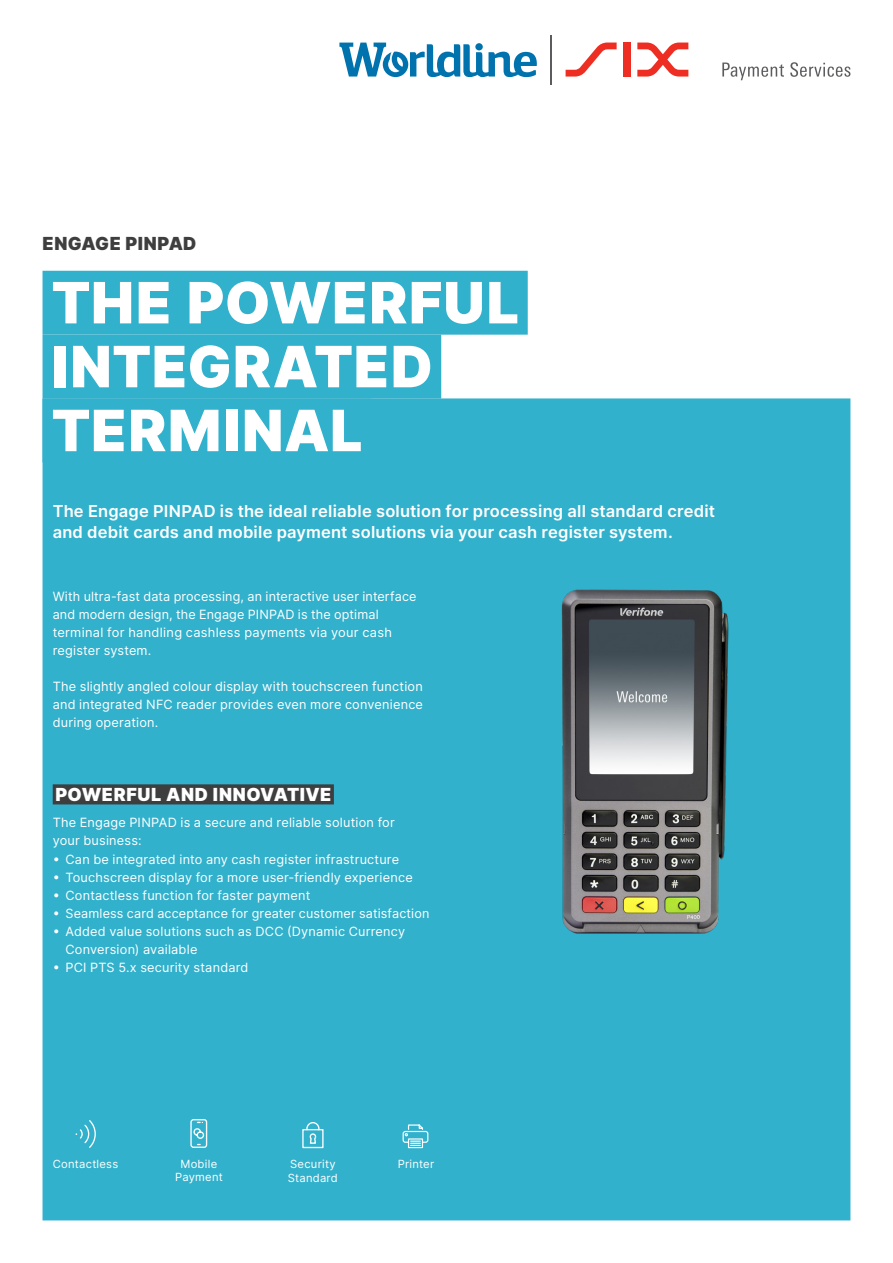
<style>
.page{position:relative;width:893px;height:1263px;background:#fff}
.page>*{position:absolute;margin:0;border:0;box-sizing:border-box;transform-origin:0 0}
.t1{font:900 57px/63.9px "Inter";letter-spacing:.02em;color:#fff}
.t2{font:900 18px "Inter";letter-spacing:.025em;color:#fff}
.t3{font:900 18px "Inter";letter-spacing:.02em;color:#3e3e3f}
.t4{font:600 16.5px/21px "Inter";letter-spacing:.01em;color:#fff}
.t5{font:12.75px/18px "Inter";letter-spacing:.015em;color:#fff}
.t6{font:11.25px/13.5px "Inter";letter-spacing:.02em;color:#fff;text-align:center}
</style>
<div class="page">
<div style="left:43px;top:398px;width:807px;height:822px;background:#32b1cc"></div>
<div style="left:43px;top:271px;width:485px;height:64px;background:#32b1cc"></div>
<div style="left:43px;top:335px;width:398px;height:64px;background:#32b1cc"></div>
<div style="left:43px;top:399px;width:328px;height:63px;background:#32b1cc"></div>
<svg style="left:339px;top:43px;width:198px;height:34px"></svg>
<svg style="left:566px;top:43px;width:51px;height:34px"></svg>
<div style="left:623px;top:43px;width:8px;height:34px;background:#ee2e22"></div>
<svg style="left:637px;top:43px;width:51px;height:34px"></svg>
<svg style="left:722px;top:62px;width:128px;height:18px"></svg>
<hr style="left:550px;top:35px;width:2px;height:49px;background:#5c5c5f">
<div style="left:53px;top:784px;width:281px;height:20px;background:#3e3e3f"></div>
<svg style="left:76px;top:1119px;width:21px;height:30px"></svg>
<svg style="left:190px;top:1118px;width:18px;height:30px"></svg>
<svg style="left:302px;top:1121px;width:22px;height:28px"></svg>
<svg style="left:402px;top:1124px;width:27px;height:25px"></svg>
<img style="left:555px;top:584px;width:177px;height:358px">
<h2 class="t3" style="left:43px;top:231px;width:155px">ENGAGE PINPAD</h2>
<h1 class="t1" style="left:51px;top:269px;width:469px">THE POWERFUL<br>INTEGRATED<br>TERMINAL</h1>
<p class="t4" style="left:53px;top:500px;width:664px">The Engage PINPAD is the ideal reliable solution for processing all standard credit and debit cards and mobile payment solutions via your cash register system.</p>
<p class="t5" style="left:53px;top:587px;width:365px">With ultra-fast data processing, an interactive user interface and modern design, the Engage PINPAD is the optimal terminal for handling cashless payments via your cash register system.</p>
<p class="t5" style="left:53px;top:677px;width:372px;text-align:justify">The slightly angled colour display with touchscreen function and integrated NFC reader provides even more convenience during operation.</p>
<h2 class="t2" style="left:55px;top:781px;width:277px">POWERFUL AND INNOVATIVE</h2>
<p class="t5" style="left:53px;top:813px;width:344px">The Engage PINPAD is a secure and reliable solution for your business:</p>
<p class="t5" style="left:53px;top:849px;width:348px">• Can be integrated into any cash register infrastructure</p>
<p class="t5" style="left:53px;top:867px;width:362px">• Touchscreen display for a more user-friendly experience</p>
<p class="t5" style="left:53px;top:885px;width:259px">• Contactless function for faster payment</p>
<p class="t5" style="left:53px;top:903px;width:378px">• Seamless card acceptance for greater customer satisfaction</p>
<p class="t5" style="left:65px;top:921px;width:341px;text-indent:-13px">• Added value solutions such as DCC (Dynamic Currency<br>Conversion) available</p>
<p class="t5" style="left:53px;top:957px;width:197px">• PCI PTS 5.x security standard</p>
<p class="t6" style="left:53px;top:1157px;width:67px">Contactless</p>
<p class="t6" style="left:175px;top:1157px;width:49px">Mobile<br>Payment</p>
<p class="t6" style="left:288px;top:1157px;width:52px;text-align:left">Security<br>Standard</p>
<p class="t6" style="left:398px;top:1157px;width:38px">Printer</p>
</div>
